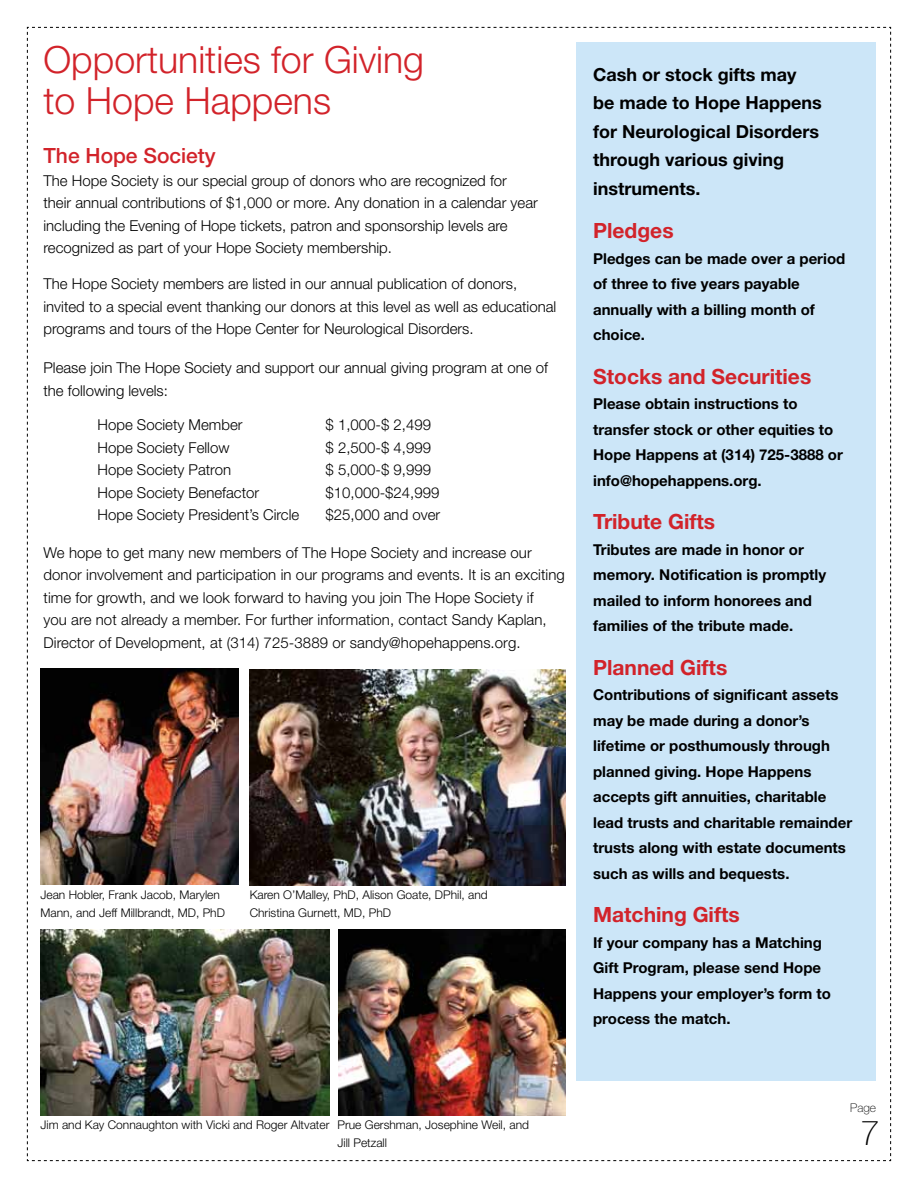
<style>
.page{position:relative;width:918px;height:1188px;background:#fff}
.page>*{position:absolute;margin:0;border:0;box-sizing:border-box;transform-origin:0 0}
.t1{font:300 37.5px/40.5px "Helvetica Neue";color:#d2232a}
.t2{font:100 34.5px "Helvetica Neue";color:#000}
.t3{font:700 21px "Helvetica Neue";color:#d2232a}
.t4{font:500 21px "Helvetica Neue";color:#d2232a}
.t5{font:700 18px/28.5px "Helvetica Neue";color:#000}
.t6{font:300 15px/22.5px "Helvetica Neue";color:#000}
.t7{font:700 15px/25.5px "Helvetica Neue";color:#000}
.t8{font:300 12px/18px "Helvetica Neue";color:#000}
.t9{font:100 12px "Helvetica Neue";color:#000}
</style>
<div class="page">
<div style="left:576px;top:42px;width:300px;height:1039px;background:#cce6f8"></div>
<img style="left:250px;top:669px;width:316px;height:217px">
<img style="left:40px;top:929px;width:290px;height:187px">
<img style="left:338px;top:929px;width:228px;height:186px">
<img style="left:40px;top:669px;width:199px;height:216px">
<h1 class="t1" style="left:44px;top:39px;width:382px">Opportunities for Giving to Hope Happens</h1>
<h3 class="t4" style="left:44px;top:143px;width:174px">The Hope Society</h3>
<p class="t6" style="left:44px;top:169px;width:496px">The Hope Society is our special group of donors who are recognized for their annual contributions of $1,000 or more. Any donation in a calendar year including the Evening of Hope tickets, patron and sponsorship levels are recognized as part of your Hope Society membership.</p>
<p class="t6" style="left:44px;top:272px;width:514px">The Hope Society members are listed in our annual publication of donors, invited to a special event thanking our donors at this level as well as educational programs and tours of the Hope Center for Neurological Disorders.</p>
<p class="t6" style="left:44px;top:356px;width:506px">Please join The Hope Society and support our annual giving program at one of the following levels:</p>
<p class="t6" style="left:98px;top:413px;width:147px">Hope Society Member</p>
<p class="t6" style="left:326px;top:413px;width:107px">$ 1,000-$ 2,499</p>
<p class="t6" style="left:98px;top:436px;width:133px">Hope Society Fellow</p>
<p class="t6" style="left:326px;top:436px;width:107px">$ 2,500-$ 4,999</p>
<p class="t6" style="left:98px;top:458px;width:135px">Hope Society Patron</p>
<p class="t6" style="left:326px;top:458px;width:107px">$ 5,000-$ 9,999</p>
<p class="t6" style="left:98px;top:481px;width:163px">Hope Society Benefactor</p>
<p class="t6" style="left:326px;top:481px;width:115px">$10,000-$24,999</p>
<p class="t6" style="left:98px;top:503px;width:203px">Hope Society President’s Circle</p>
<p class="t6" style="left:326px;top:503px;width:116px">$25,000 and over</p>
<p class="t6" style="left:44px;top:541px;width:523px">We hope to get many new members of The Hope Society and increase our donor involvement and participation in our programs and events. It is an exciting time for growth, and we look forward to having you join The Hope Society if<br>you are not already a member. For further information, contact Sandy Kaplan, Director of Development, at (314) 725-3889 or sandy@hopehappens.org.</p>
<p class="t8" style="left:40px;top:885px;width:186px">Jean Hobler, Frank Jacob, Marylen<br>Mann, and Jeff Millbrandt, MD, PhD</p>
<p class="t8" style="left:250px;top:886px;width:240px">Karen O’Malley, PhD, Alison Goate, DPhil, and<br>Christina Gurnett, MD, PhD</p>
<p class="t5" style="left:593px;top:60px;width:230px">Cash or stock gifts may be made to Hope Happens for Neurological Disorders through various giving instruments.</p>
<h3 class="t3" style="left:593px;top:218px;width:82px">Pledges</h3>
<p class="t7" style="left:593px;top:245px;width:254px">Pledges can be made over a period of three to five years payable annually with a billing month of choice.</p>
<h3 class="t3" style="left:593px;top:363px;width:220px">Stocks and Securities</h3>
<p class="t7" style="left:593px;top:391px;width:251px">Please obtain instructions to transfer stock or other equities to<br>Hope Happens at (314) 725-3888 or info@hopehappens.org.</p>
<h3 class="t3" style="left:593px;top:509px;width:124px">Tribute Gifts</h3>
<p class="t7" style="left:593px;top:536px;width:234px">Tributes are made in honor or memory. Notification is promptly mailed to inform honorees and families of the tribute made.</p>
<h3 class="t3" style="left:593px;top:654px;width:136px">Planned Gifts</h3>
<p class="t7" style="left:593px;top:682px;width:261px">Contributions of significant assets may be made during a donor’s lifetime or posthumously through planned giving. Hope Happens accepts gift annuities, charitable lead trusts and charitable remainder trusts along with estate documents such as wills and bequests.</p>
<h3 class="t3" style="left:593px;top:902px;width:148px">Matching Gifts</h3>
<p class="t7" style="left:593px;top:929px;width:239px">If your company has a Matching<br>Gift Program, please send Hope<br>Happens your employer’s form to process the match.</p>
<p class="t8" style="left:40px;top:1116px;width:291px">Jim and Kay Connaughton with Vicki and Roger Altvater</p>
<p class="t8" style="left:338px;top:1116px;width:193px">Prue Gershman, Josephine Weil, and<br>Jill Petzall</p>
<p class="t9" style="left:850px;top:1101px;width:27px">Page</p>
<h2 class="t2" style="left:861px;top:1113px;width:21px">7</h2>
</div>
